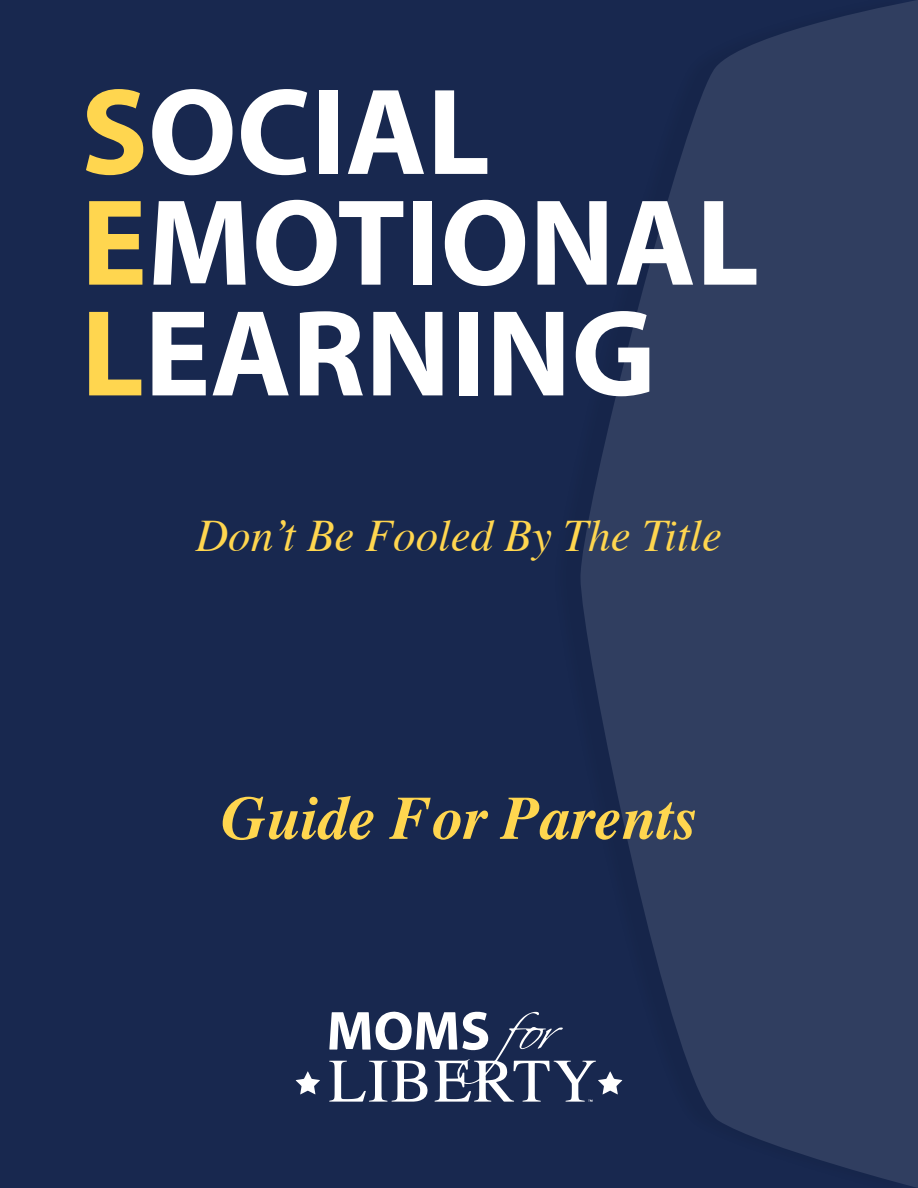
<style>
.page{position:relative;width:918px;height:1188px;background:#18284f}
.page>*{position:absolute;margin:0;border:0;box-sizing:border-box;transform-origin:0 0}
.t1{font:700 123.9px/110.7px "Myriad Pro";color:#fff}
.t2{font:italic 700 61.5px "Times";color:#ffd64f}
.t3{font:italic 45px "Times";color:#ffd64f}
.s1{color:#ffd64f}
</style>
<div class="page">
<svg style="left:580px;top:0;width:338px;height:1188px;fill:#303e60"></svg>
<svg style="left:296px;top:1071px;width:24px;height:23px"></svg>
<svg style="left:329px;top:1011px;width:293px;height:91px"></svg>
<h1 class="t1" style="left:81px;top:73px;width:680px"><span class="s1">S</span>OCIAL<br><span class="s1">E</span>MOTIONAL<br><span class="s1">L</span>EARNING</h1>
<p class="t3" style="left:196px;top:496px;width:528px">Don’t Be Fooled By The Title</p>
<h2 class="t2" style="left:221px;top:760px;width:476px">Guide For Parents</h2>
</div>
